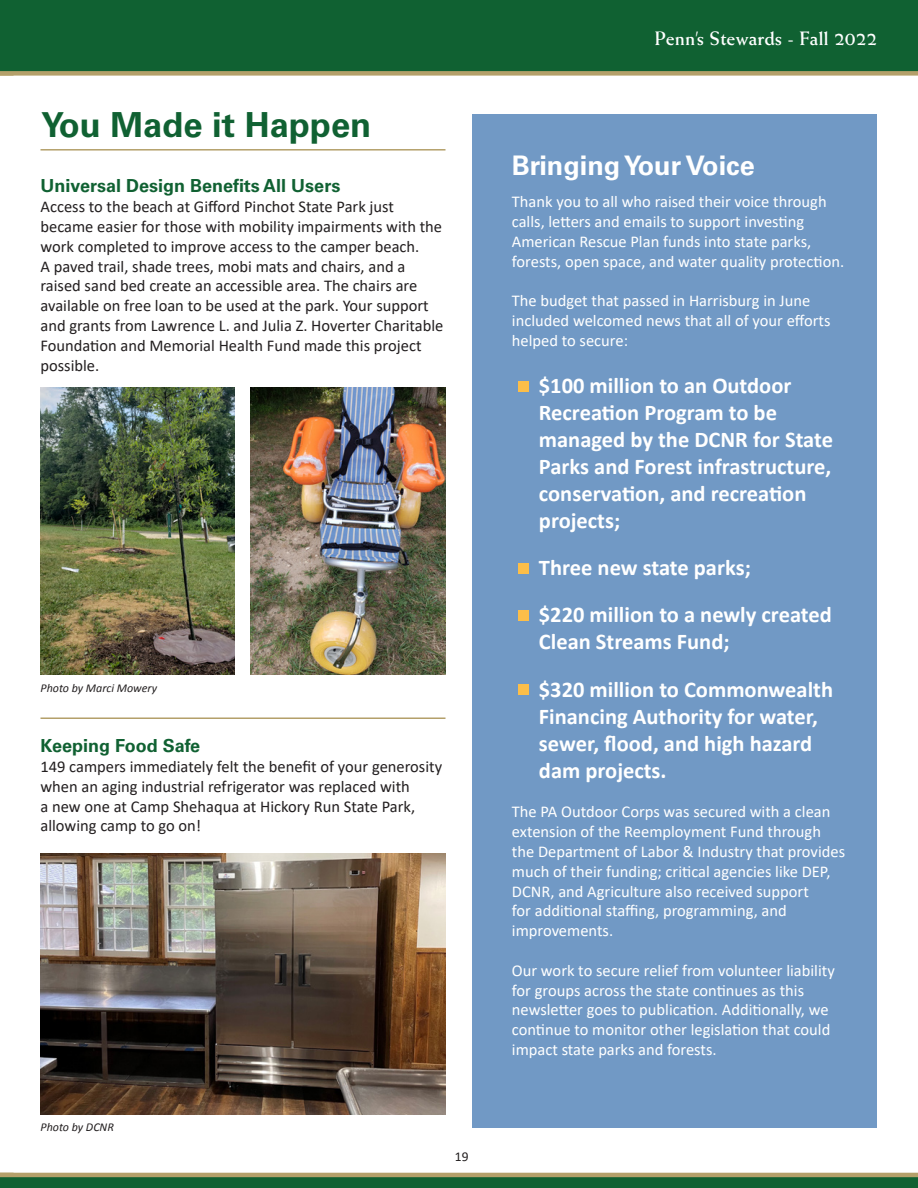
<style>
.page{position:relative;width:918px;height:1188px;background:#fff}
.page>*{position:absolute;margin:0;border:0;box-sizing:border-box;transform-origin:0 0}
.t1{font:700 34.5px "Univers LT Std";color:#106132}
.t2{font:700 27px "Univers LT Std";color:#fff}
.t3{font:700 22.5px/27px "Calibri";color:#fff}
.t4{font:700 19.5px "Weiss Std";color:#fff}
.t5{font:700 18px "Univers LT Std";color:#106132}
.t6{font:16.5px/19.8px "Calibri";color:#fff}
.t7{font:16.5px/19.8px "Calibri";color:#231f20}
.t8{font:13.5px "Calibri";color:#231f20}
.t9{font:italic 12px "Calibri";color:#231f20}
</style>
<div class="page">
<div style="left:472px;top:115px;width:406px;height:1013px;background:#7199c5"></div>
<hr style="left:40px;top:149px;width:406px;height:2px;background:#b4a06a">
<img style="left:40px;top:387px;width:194px;height:288px">
<img style="left:251px;top:387px;width:195px;height:288px">
<img style="left:40px;top:854px;width:406px;height:261px">
<hr style="left:40px;top:717px;width:406px;height:2px;background:#b4a06a">
<div style="left:0;top:1175px;width:918px;height:13px;background:#106132"></div>
<hr style="left:0;top:1173px;width:918px;height:4px;background:#b4a06a">
<div style="left:0;top:0;width:918px;height:73px;background:#106132"></div>
<div style="left:0;top:71px;width:918px;height:5px;background:#b4a06a"></div>
<div style="left:518px;top:381px;width:11px;height:10px;background:#fcbe49"></div>
<div style="left:518px;top:563px;width:11px;height:11px;background:#fcbe49"></div>
<div style="left:518px;top:610px;width:11px;height:11px;background:#fcbe49"></div>
<div style="left:518px;top:684px;width:11px;height:11px;background:#fcbe49"></div>
<p class="t1" style="left:41px;top:105px;width:332px">You Made it Happen</p>
<p class="t5" style="left:40px;top:175px;width:301px">Universal Design Benefits All Users</p>
<p class="t7" style="left:40px;top:196px;width:404px">Access to the beach at Gifford Pinchot State Park just became easier for those with mobility impairments with the work completed to improve access to the camper beach.<br>A paved trail, shade trees, mobi mats and chairs, and a raised sand bed create an accessible area. The chairs are available on free loan to be used at the park. Your support and grants from Lawrence L. and Julia Z. Hoverter Charitable Foundation and Memorial Health Fund made this project possible.</p>
<p class="t9" style="left:40px;top:680px;width:118px">Photo by Marci Mowery</p>
<p class="t5" style="left:40px;top:735px;width:161px">Keeping Food Safe</p>
<p class="t7" style="left:40px;top:756px;width:403px">149 campers immediately felt the benefit of your generosity when an aging industrial refrigerator was replaced with<br>a new one at Camp Shehaqua at Hickory Run State Park, allowing camp to go on!</p>
<p class="t9" style="left:40px;top:1119px;width:75px">Photo by DCNR</p>
<p class="t8" style="left:455px;top:1148px;width:15px">19</p>
<p class="t4" style="left:655px;top:27px;width:224px">Penn’s Stewards - Fall 2022</p>
<p class="t2" style="left:512px;top:150px;width:244px">Bringing Your Voice</p>
<p class="t6" style="left:512px;top:191px;width:334px">Thank you to all who raised their voice through calls, letters and emails to support investing American Rescue Plan funds into state parks, forests, open space, and water quality protection.</p>
<p class="t6" style="left:512px;top:290px;width:320px">The budget that passed in Harrisburg in June included welcomed news that all of your efforts helped to secure:</p>
<p class="t3" style="left:539px;top:372px;width:296px;text-indent:-20px">• $100 million to an Outdoor<br>Recreation Program to be managed by the DCNR for State<br>Parks and Forest infrastructure, conservation, and recreation projects;</p>
<p class="t3" style="left:519px;top:554px;width:234px">• Three new state parks;</p>
<p class="t3" style="left:539px;top:601px;width:294px;text-indent:-20px">• $220 million to a newly created<br>Clean Streams Fund;</p>
<p class="t3" style="left:539px;top:676px;width:296px;text-indent:-20px">• $320 million to Commonwealth<br>Financing Authority for water, sewer, flood, and high hazard dam projects.</p>
<p class="t6" style="left:512px;top:802px;width:335px">The PA Outdoor Corps was secured with a clean extension of the Reemployment Fund through the Department of Labor &amp; Industry that provides much of their funding; critical agencies like DEP, DCNR, and Agriculture also received support<br>for additional staffing, programming, and improvements.</p>
<p class="t6" style="left:512px;top:960px;width:324px">Our work to secure relief from volunteer liability for groups across the state continues as this newsletter goes to publication. Additionally, we continue to monitor other legislation that could impact state parks and forests.</p>
</div>
